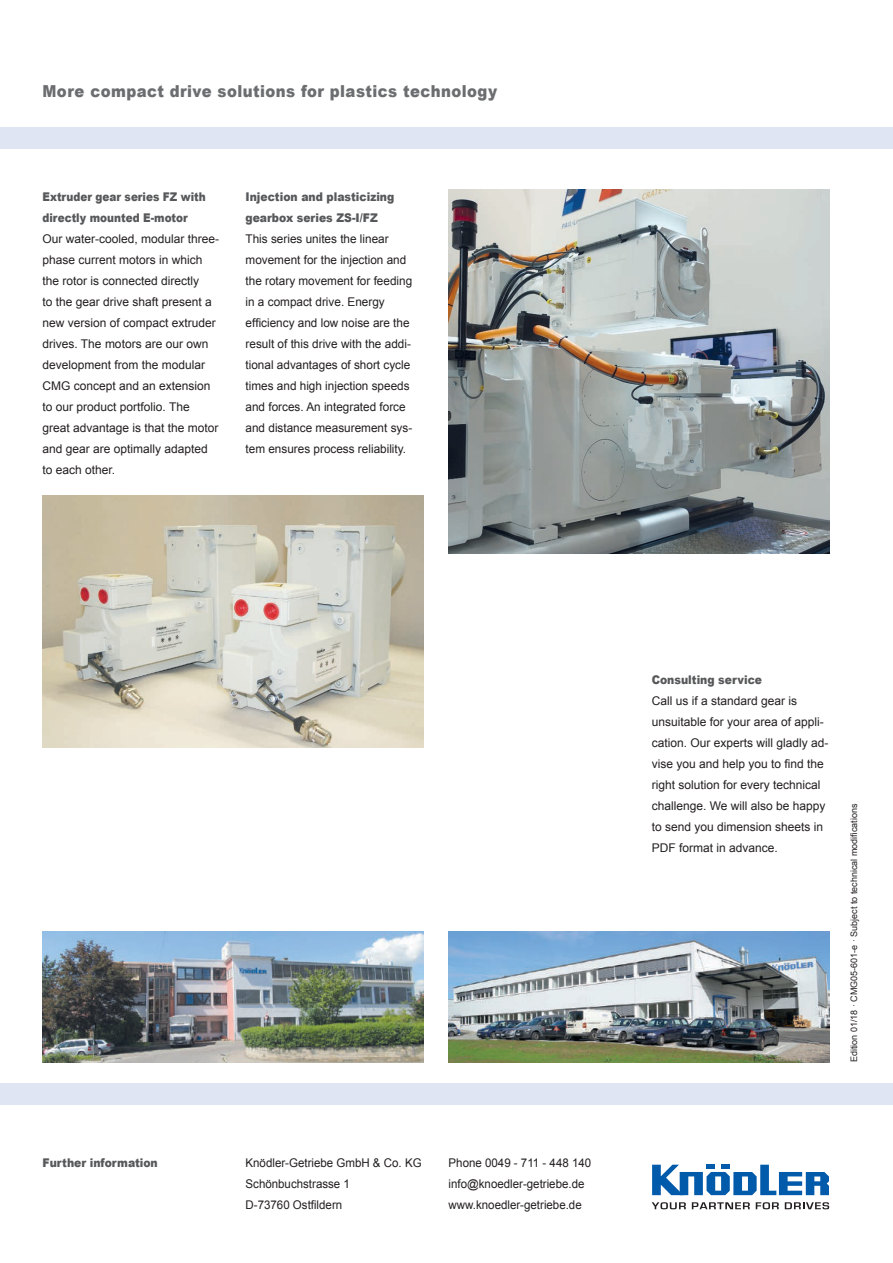
<style>
.page{position:relative;width:893px;height:1263px;background:#fff}
.page>*{position:absolute;margin:0;border:0;box-sizing:border-box;transform-origin:0 0}
.t1{font:900 16.5px "Arial";letter-spacing:.03em;color:#6c6d70;scale:.9 1}
.t2{font:12px/21px "Arial";color:#231f20}
.t3{font:12px/21px "Arial";color:#231f20;scale:.96 1}
.t4{font:900 12px/21px "Arial";color:#57585a;scale:.9 1}
.t5{font:900 12px/21px "Arial";color:#57585a;scale:.87 1}
.t6{font:9px "Arial";color:#231f20}
</style>
<div class="page">
<svg style="left:652px;top:1165px;width:177px;height:30px"></svg>
<svg style="left:652px;top:1202px;width:34px;height:7px"></svg>
<svg style="left:692px;top:1202px;width:58px;height:7px"></svg>
<svg style="left:756px;top:1202px;width:23px;height:7px"></svg>
<svg style="left:785px;top:1202px;width:44px;height:7px"></svg>
<div style="left:0;top:128px;width:893px;height:21px;background:#e0e5f3"></div>
<div style="left:0;top:1083px;width:893px;height:21px;background:#e0e5f3"></div>
<img style="left:449px;top:189px;width:380px;height:364px">
<img style="left:43px;top:495px;width:380px;height:252px">
<img style="left:43px;top:931px;width:380px;height:131px">
<img style="left:449px;top:931px;width:380px;height:131px">
<h1 class="t1" style="left:43px;top:79px;width:507px">More compact drive solutions for plastics technology</h1>
<p class="t5" style="left:43px;top:186px;width:189px">Extruder gear series FZ with directly mounted E-motor</p>
<p class="t2" style="left:43px;top:228px;width:178px">Our water-cooled, modular three&shy;phase current motors in which the rotor is connected directly<br>to the gear drive shaft present a new version of compact extruder drives. The motors are our own development from the modular<br>CMG concept and an extension to our product portfolio. The great advantage is that the motor and gear are optimally adapted to each other.</p>
<p class="t4" style="left:246px;top:186px;width:167px">Injection and plasticizing gearbox series ZS-I/FZ</p>
<p class="t2" style="left:246px;top:228px;width:168px">This series unites the linear movement for the injection and the rotary movement for feeding in a compact drive. Energy efficiency and low noise are the result of this drive with the addi&shy;tional advantages of short cycle times and high injection speeds and forces. An integrated force and distance measurement sys&shy;tem ensures process reliability.</p>
<p class="t4" style="left:43px;top:1152px;width:130px">Further information</p>
<p class="t3" style="left:246px;top:1152px;width:185px">Knödler-Getriebe GmbH &amp; Co. KG<br>Schönbuchstrasse 1<br>D-73760 Ostfildern</p>
<p class="t3" style="left:449px;top:1152px;width:150px">Phone 0049 - 711 - 448 140 info@knoedler-getriebe.de www.knoedler-getriebe.de</p>
<p class="t4" style="left:652px;top:669px;width:124px">Consulting service</p>
<p class="t2" style="left:652px;top:690px;width:178px">Call us if a standard gear is unsuitable for your area of appli&shy;cation. Our experts will gladly ad&shy;vise you and help you to find the right solution for every technical challenge. We will also be happy to send you dimension sheets in<br>PDF format in advance.</p>
<p class="t6" style="left:848px;top:1062px;width:260px;rotate:-90deg">Edition 01/18 · CMG05-601-e · Subject to technical modifications</p>
</div>
